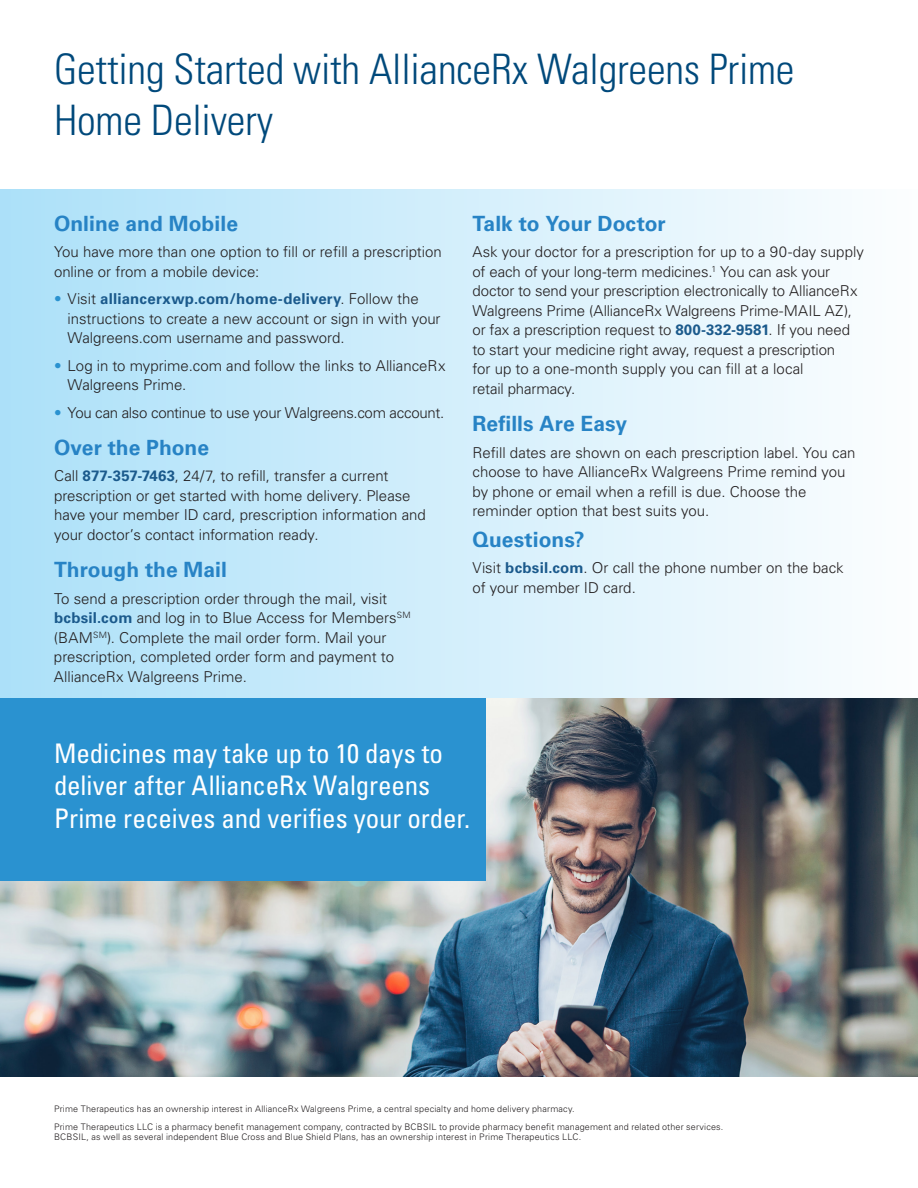
<style>
.page{position:relative;width:918px;height:1188px;background:#fff}
.page>*{position:absolute;margin:0;border:0;box-sizing:border-box;transform-origin:0 0}
.t1{font:300 condensed 42px/50.4px "Univers LT Std";letter-spacing:-.005em;color:#00497b}
.t2{font:condensed 27px/32.4px "Univers LT Std";letter-spacing:-.005em;color:#fff}
.t3{font:700 21px "Univers LT Std";color:#2783c5}
.t4{font:300 15px/19.5px "Univers LT Std";color:#231f20}
.t5{font:300 15px "Univers LT Std";letter-spacing:-.02em;color:#231f20}
.t6{font:300 9px/17.5px "Univers LT Std";letter-spacing:.02em;color:#231f20}
.s1{color:#2a92d0}
.s2{font-weight:700;color:#1b5a8c}
</style>
<div class="page">
<div style="left:0;top:189px;width:918px;height:513px;background:linear-gradient(to right,#ace0f9,#fcfefe)"></div>
<img style="left:0;top:698px;width:918px;height:378px">
<div style="left:0;top:698px;width:486px;height:182px;background:#2a92d0"></div>
<h1 class="t1" style="left:54px;top:44px;width:742px">Getting Started with AllianceRx Walgreens Prime<br>Home Delivery</h1>
<h3 class="t3" style="left:54px;top:212px;width:186px">Online and Mobile</h3>
<p class="t4" style="left:54px;top:242px;width:389px">You have more than one option to fill or refill a prescription online or from a mobile device:</p>
<p class="t4" style="left:68px;top:289px;width:375px;text-indent:-14px"><span class="s1">•</span> Visit <span class="s2">alliancerxwp.com/home-delivery</span>. Follow the instructions to create a new account or sign in with your<br>Walgreens.com username and password.</p>
<p class="t4" style="left:68px;top:356px;width:380px;text-indent:-14px"><span class="s1">•</span> Log in to myprime.com and follow the links to AllianceRx<br>Walgreens Prime.</p>
<p class="t5" style="left:54px;top:403px;width:392px"><span class="s1">•</span> You can also continue to use your Walgreens.com account.</p>
<h3 class="t3" style="left:54px;top:435px;width:157px">Over the Phone</h3>
<p class="t4" style="left:54px;top:466px;width:373px">Call <span class="s2">877-357-7463</span>, 24/7, to refill, transfer a current prescription or get started with home delivery. Please have your member ID card, prescription information and your doctor’s contact information ready.</p>
<h3 class="t3" style="left:54px;top:558px;width:175px">Through the Mail</h3>
<p class="t4" style="left:54px;top:589px;width:358px">To send a prescription order through the mail, visit <span class="s2">bcbsil.com</span> and log in to Blue Access for Members<sup>SM </sup>(BAM<sup>SM</sup>). Complete the mail order form. Mail your prescription, completed order form and payment to AllianceRx Walgreens Prime.</p>
<h3 class="t3" style="left:472px;top:212px;width:195px">Talk to Your Doctor</h3>
<p class="t4" style="left:472px;top:242px;width:393px">Ask your doctor for a prescription for up to a 90-day supply of each of your long-term medicines.<sup>1</sup> You can ask your doctor to send your prescription electronically to AllianceRx Walgreens Prime (AllianceRx Walgreens Prime-MAIL AZ), or fax a prescription request to <span class="s2">800-332-9581</span>. If you need to start your medicine right away, request a prescription<br>for up to a one-month supply you can fill at a local<br>retail pharmacy.</p>
<h3 class="t3" style="left:472px;top:412px;width:156px">Refills Are Easy</h3>
<p class="t4" style="left:472px;top:443px;width:385px">Refill dates are shown on each prescription label. You can choose to have AllianceRx Walgreens Prime remind you by phone or email when a refill is due. Choose the reminder option that best suits you.</p>
<h3 class="t3" style="left:472px;top:527px;width:114px">Questions?</h3>
<p class="t4" style="left:472px;top:558px;width:373px">Visit <span class="s2">bcbsil.com</span>. Or call the phone number on the back of your member ID card.</p>
<h2 class="t2" style="left:54px;top:737px;width:418px">Medicines may take up to 10 days to deliver after AllianceRx Walgreens<br>Prime receives and verifies your order.</h2>
<p class="t6" style="left:54px;top:1100px;width:671px">Prime Therapeutics has an ownership interest in AllianceRx Walgreens Prime, a central specialty and home delivery pharmacy.<br>Prime Therapeutics LLC is a pharmacy benefit management company, contracted by BCBSIL to provide pharmacy benefit management and related other services.</p>
<p class="t6" style="left:54px;top:1128px;width:529px">BCBSIL, as well as several independent Blue Cross and Blue Shield Plans, has an ownership interest in Prime Therapeutics LLC.</p>
</div>
